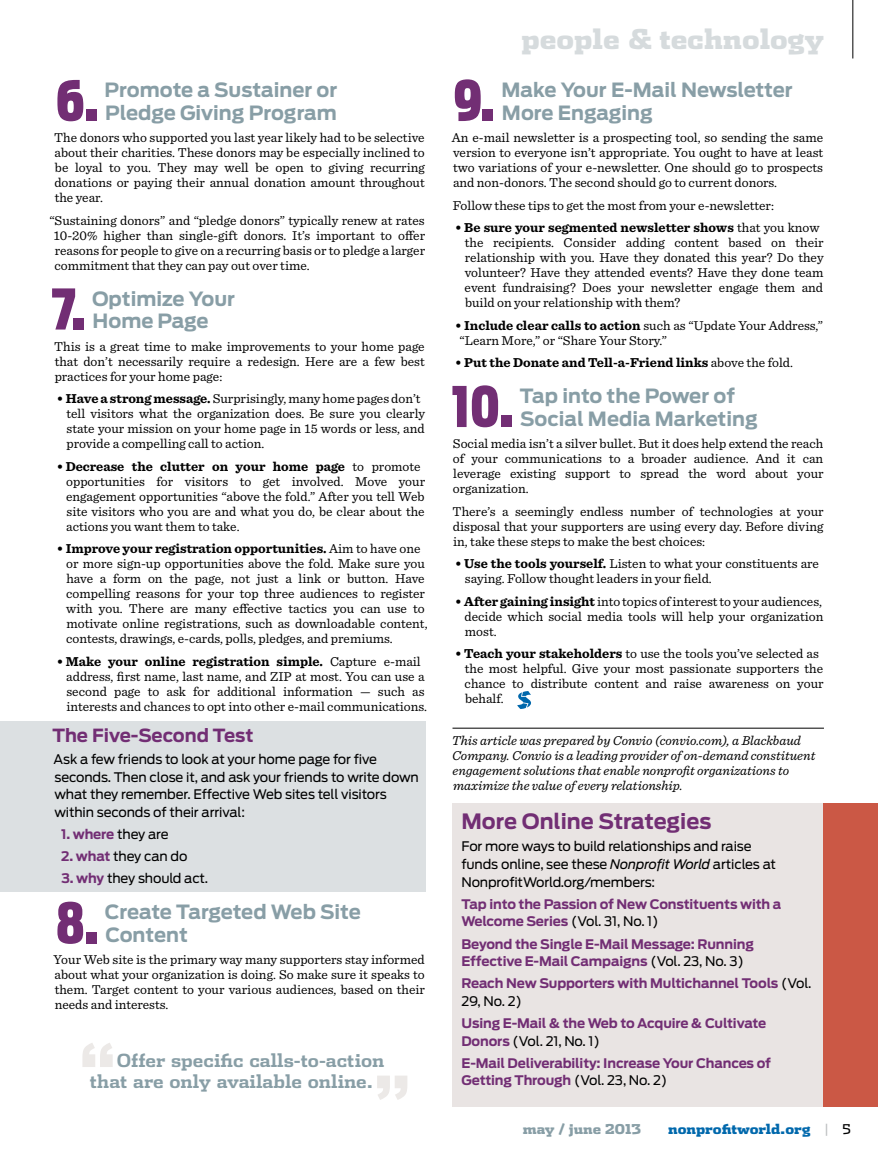
<style>
.page{position:relative;width:878px;height:1161px;background:#fff}
.page>*{position:absolute;margin:0;border:0;box-sizing:border-box;transform-origin:0 0}
.t1{font:700 72px "Antenna";color:#ece9e7}
.t2{font:900 55.5px "Antenna Extra Cond";color:#722e74}
.t3{font:900 27px "Dispatch";color:#d6dbdd}
.t4{font:700 21px "Antenna";color:#722e74}
.t5{font:700 19.5px/22.5px "Antenna";color:#889ea6}
.t6{font:700 18px/21px "Dispatch";color:#889ea6}
.t7{font:700 18px "Antenna";letter-spacing:-.005em;color:#722e74}
.t8{font:13.5px/15px "Sentinel";color:#000;text-align:justify}
.t9{font:italic 13.5px/15px "Sentinel";color:#000}
.t10{font:700 13.5px "Sentinel";color:#000}
.t11{font:900 13.5px "Dispatch";color:#0068ac}
.t12{font:900 13.5px "Dispatch";color:#889ea6}
.t13{font:700 13.2px/17.7px "Antenna";letter-spacing:-.01em;color:#722e74}
.t14{font:13.2px/17.7px "Antenna";letter-spacing:-.01em;color:#000}
.s1{font-weight:700}
.s2{font-weight:400;color:#000}
.s3{font-weight:700;color:#722e74}
.s4{font-weight:400}
.s5{font-style:italic}
.s6{font-weight:400;color:#bcbec0}
</style>
<div class="page">
<div style="left:0;top:721px;width:425px;height:171px;background:#dce0e2"></div>
<hr style="left:452px;top:728px;width:372px;height:1px;background:#000">
<svg style="left:517px;top:691px;width:14px;height:18px"></svg>
<div style="left:452px;top:804px;width:371px;height:303px;background:#e9e4e3"></div>
<hr style="left:852px;top:0;width:1px;height:58px;background:#000">
<div style="left:823px;top:804px;width:55px;height:303px;background:#cb5845"></div>
<h2 class="t2" style="left:55px;top:68px;width:44px">6.</h2>
<h3 class="t5" style="left:105px;top:79px;width:234px">Promote a Sustainer or<br>Pledge Giving Program</h3>
<p class="t8" style="left:54px;top:129px;width:372px">The donors who supported you last year likely had to be selective about their charities. These donors may be especially inclined to be loyal to you. They may well be open to giving recurring donations or paying their annual donation amount throughout the year.</p>
<p class="t8" style="left:54px;top:212px;width:373px;text-indent:-4px">“Sustaining donors” and “pledge donors” typically renew at rates 10-20% higher than single-gift donors. It’s important to offer reasons for people to give on a recurring basis or to pledge a larger commitment that they can pay out over time.</p>
<h2 class="t2" style="left:52px;top:276px;width:35px">7.</h2>
<h3 class="t5" style="left:92px;top:287px;width:144px">Optimize Your<br>Home Page</h3>
<p class="t8" style="left:54px;top:338px;width:372px">This is a great time to make improvements to your home page that don’t necessarily require a redesign. Here are a few best practices for your home page:</p>
<p class="t8" style="left:66px;top:390px;width:360px;text-align:left;text-indent:-10px"><span class="s1">• Have a strong message.</span> Surprisingly, many home pages don’t tell visitors what the organization does. Be sure you clearly state your mission on your home page in 15 words or less, and provide a compelling call to action.</p>
<p class="t8" style="left:66px;top:458px;width:360px;text-align:left;text-indent:-9px"><span class="s1">• Decrease the clutter on your home page</span> to promote opportunities for visitors to get involved. Move your engagement opportunities “above the fold.” After you tell Web site visitors who you are and what you do, be clear about the actions you want them to take.</p>
<p class="t8" style="left:66px;top:540px;width:363px;text-align:left;text-indent:-9px"><span class="s1">• Improve your registration opportunities.</span> Aim to have one or more sign-up opportunities above the fold. Make sure you have a form on the page, not just a link or button. Have compelling reasons for your top three audiences to register with you. There are many effective tactics you can use to motivate online registrations, such as downloadable content, contests, drawings, e-cards, polls, pledges, and premiums.</p>
<p class="t8" style="left:66px;top:653px;width:362px;text-align:left;text-indent:-10px"><span class="s1">• Make your online registration simple.</span> Capture e-mail address, first name, last name, and ZIP at most. You can use a second page to ask for additional information — such as interests and chances to opt into other e-mail communications.</p>
<h3 class="t7" style="left:52px;top:725px;width:202px">The Five-Second Test</h3>
<p class="t14" style="left:54px;top:751px;width:367px">Ask a few friends to look at your home page for five seconds. Then close it, and ask your friends to write down what they remember. Effective Web sites tell visitors within seconds of their arrival:</p>
<p class="t13" style="left:61px;top:826px;width:109px">1. where <span class="s2">they are</span></p>
<p class="t14" style="left:61px;top:848px;width:128px"><span class="s3">2. what</span> they can do</p>
<p class="t14" style="left:61px;top:870px;width:148px"><span class="s3">3. why</span> they should act.</p>
<h2 class="t2" style="left:56px;top:890px;width:44px">8.</h2>
<h3 class="t5" style="left:105px;top:901px;width:257px">Create Targeted Web Site<br>Content</h3>
<p class="t8" style="left:54px;top:952px;width:373px">Your Web site is the primary way many supporters stay informed about what your organization is doing. So make sure it speaks to them. Target content to your various audiences, based on their needs and interests.</p>
<h1 class="t1" style="left:78px;top:1027px;width:40px">“</h1>
<h3 class="t6" style="left:90px;top:1049px;width:296px;text-indent:27px">Offer specific calls-to-action that are only available online.</h3>
<h1 class="t1" style="left:373px;top:1060px;width:40px">”</h1>
<h3 class="t3" style="left:521px;top:20px;width:304px">people &amp; technology</h3>
<h2 class="t2" style="left:453px;top:68px;width:44px">9.</h2>
<h3 class="t5" style="left:501px;top:79px;width:293px">Make Your E-Mail Newsletter<br>More Engaging</h3>
<p class="t8" style="left:451px;top:129px;width:373px">An e-mail newsletter is a prospecting tool, so sending the same version to everyone isn’t appropriate. You ought to have at least two variations of your e-newsletter. One should go to prospects and non-donors. The second should go to current donors.</p>
<p class="t8" style="left:453px;top:197px;width:322px">Follow these tips to get the most from your e-newsletter:</p>
<p class="t8" style="left:464px;top:219px;width:360px;text-align:left;text-indent:-9px"><span class="s1">• Be sure your segmented newsletter shows</span> that you know the recipients. Consider adding content based on their relationship with you. Have they donated this year? Do they volunteer? Have they attended events? Have they done team event fundraising? Does your newsletter engage them and build on your relationship with them?</p>
<p class="t8" style="left:459px;top:317px;width:365px;text-indent:-4px"><span class="s1">• Include clear calls to action</span> such as “Update Your Address,” “Learn More,” or “Share Your Story.”</p>
<p class="t10" style="left:455px;top:352px;width:339px">• Put the Donate and Tell-a-Friend links <span class="s4">above the fold.</span></p>
<h2 class="t2" style="left:451px;top:374px;width:63px">10.</h2>
<h3 class="t5" style="left:520px;top:385px;width:239px">Tap into the Power of<br>Social Media Marketing</h3>
<p class="t8" style="left:453px;top:435px;width:372px">Social media isn’t a silver bullet. But it does help extend the reach of your communications to a broader audience. And it can leverage existing support to spread the word about your organization.</p>
<p class="t8" style="left:452px;top:503px;width:372px">There’s a seemingly endless number of technologies at your disposal that your supporters are using every day. Before diving in, take these steps to make the best choices:</p>
<p class="t8" style="left:465px;top:555px;width:355px;text-indent:-10px"><span class="s1">• Use the tools yourself.</span> Listen to what your constituents are saying. Follow thought leaders in your field.</p>
<p class="t8" style="left:464px;top:593px;width:360px;text-indent:-9px"><span class="s1">• After gaining insight</span> into topics of interest to your audiences, decide which social media tools will help your organization most.</p>
<p class="t8" style="left:464px;top:645px;width:360px;text-align:left;text-indent:-9px"><span class="s1">• Teach your stakeholders</span> to use the tools you’ve selected as the most helpful. Give your most passionate supporters the chance to distribute content and raise awareness on your behalf.</p>
<p class="t9" style="left:452px;top:732px;width:365px">This article was prepared by Convio (convio.com), a Blackbaud Company. Convio is a leading provider of on-demand constituent engagement solutions that enable nonprofit organizations to maximize the value of every relationship.</p>
<h3 class="t4" style="left:461px;top:809px;width:251px">More Online Strategies</h3>
<p class="t14" style="left:461px;top:838px;width:316px">For more ways to build relationships and raise funds online, see these <span class="s5">Nonprofit World</span> articles at<br>NonprofitWorld.org/members:</p>
<p class="t13" style="left:461px;top:895px;width:321px">Tap into the Passion of New Constituents with a<br>Welcome Series <span class="s2">(Vol. 31, No. 1)</span></p>
<p class="t13" style="left:461px;top:935px;width:294px">Beyond the Single E-Mail Message: Running<br>Effective E-Mail Campaigns <span class="s2">(Vol. 23, No. 3)</span></p>
<p class="t13" style="left:461px;top:975px;width:351px">Reach New Supporters with Multichannel Tools <span class="s2">(Vol.<br>29, No. 2)</span></p>
<p class="t13" style="left:461px;top:1014px;width:306px">Using E-Mail &amp; the Web to Acquire &amp; Cultivate<br>Donors <span class="s2">(Vol. 21, No. 1)</span></p>
<p class="t13" style="left:461px;top:1054px;width:311px">E-Mail Deliverability: I ncrease Your Chances of</p>
<p class="t13" style="left:461px;top:1072px;width:207px">Getting Through <span class="s2">(Vol. 23, No. 2)</span></p>
<p class="t12" style="left:523px;top:1119px;width:120px">may / june 2013</p>
<p class="t11" style="left:668px;top:1119px;width:184px">nonprofitworld.org <span class="s6">|</span> <span class="s2">5</span></p>
</div>
